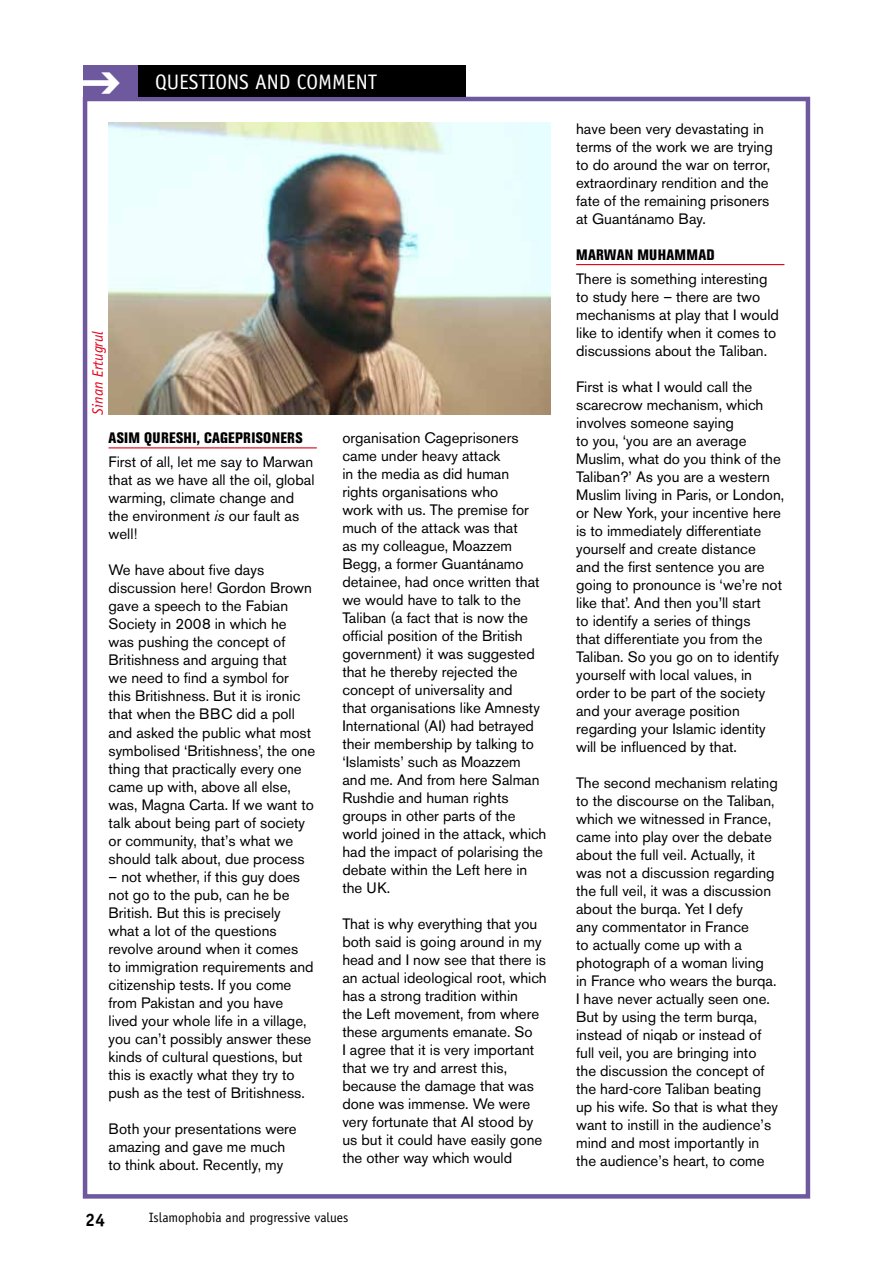
<style>
.page{position:relative;width:893px;height:1263px;background:#fff}
.page>*{position:absolute;margin:0;border:0;box-sizing:border-box;transform-origin:0 0}
.t1{font:21px "Officina Sans";color:#fff}
.t2{font:700 18px "Officina Sans";color:#000}
.t3{font:15px/18px "Akzidenz Grotesk BE";color:#000}
.t4{font:800 condensed 15px "Akzidenz Grotesk BE";letter-spacing:.02em;color:#000}
.t5{font:italic 15px "Officina Sans";color:#e2001a}
.t6{font:13.5px "Officina Sans";color:#000}
.s1{font-family:"Monotype Sorts";font-size:36px}
.s2{font-style:italic}
</style>
<div class="page">
<hr style="left:109px;top:447px;width:208px;height:1px;background:#e2001a">
<hr style="left:576px;top:264px;width:208px;height:1px;background:#e2001a">
<div style="left:83px;top:97px;width:727px;height:1101px;border:4px solid #6f599e"></div>
<div style="left:83px;top:66px;width:382px;height:31px;background:#000"></div>
<div style="left:83px;top:66px;width:54px;height:34px;background:#6f599e"></div>
<img style="left:109px;top:122px;width:442px;height:293px">
<h1 class="t1" style="left:82px;top:70px;width:297px"><span class="s1">Ô</span> QUESTIONS AND COMMENT</h1>
<p class="t5" style="left:89px;top:415px;width:85px;rotate:-90deg">Sinan Ertugrul</p>
<p class="t4" style="left:109px;top:429px;width:17px">ASIM</p>
<p class="t4" style="left:144px;top:429px;width:17px">QURESHI</p>
<p class="t4" style="left:196px;top:429px;width:25px">, CAGEPRISONERS</p>
<p class="t3" style="left:109px;top:453px;width:207px">First of all, let me say to Marwan that as we have all the oil, global warming, climate change and the environment <span class="s2">is</span> our fault as well!</p>
<p class="t3" style="left:109px;top:561px;width:208px">We have about five days discussion here! Gordon Brown gave a speech to the Fabian<br>Society in 2008 in which he was pushing the concept of<br>Britishness and arguing that<br>we need to find a symbol for<br>this Britishness. But it is ironic that when the BBC did a poll and asked the public what most symbolised ‘Britishness’, the one thing that practically every one came up with, above all else, was, Magna Carta. If we want to talk about being part of society or community, that’s what we should talk about, due process</p>
<p class="t3" style="left:109px;top:867px;width:207px">– not whether, if this guy does not go to the pub, can he be<br>British. But this is precisely what a lot of the questions revolve around when it comes to immigration requirements and citizenship tests. If you come from Pakistan and you have lived your whole life in a village, you can’t possibly answer these kinds of cultural questions, but this is exactly what they try to push as the test of Britishness.</p>
<p class="t3" style="left:109px;top:1119px;width:190px">Both your presentations were amazing and gave me much to think about. Recently, my</p>
<p class="t3" style="left:342px;top:429px;width:206px">organisation Cageprisoners came under heavy attack<br>in the media as did human rights organisations who<br>work with us. The premise for much of the attack was that<br>as my colleague, Moazzem<br>Begg, a former Guantánamo detainee, had once written that we would have to talk to the<br>Taliban (a fact that is now the official position of the British government) it was suggested that he thereby rejected the concept of universality and<br>that organisations like Amnesty<br>International (AI) had betrayed their membership by talking to ‘Islamists’ such as Moazzem and me. And from here Salman<br>Rushdie and human rights groups in other parts of the world joined in the attack, which had the impact of polarising the debate within the Left here in the UK.</p>
<p class="t3" style="left:342px;top:915px;width:206px">That is why everything that you both said is going around in my head and I now see that there is an actual ideological root, which has a strong tradition within<br>the Left movement, from where these arguments emanate. So<br>I agree that it is very important that we try and arrest this, because the damage that was done was immense. We were very fortunate that AI stood by us but it could have easily gone the other way which would</p>
<p class="t2" style="left:85px;top:1209px;width:22px">24</p>
<p class="t6" style="left:149px;top:1209px;width:201px">Islamophobia and progressive values</p>
<p class="t3" style="left:576px;top:120px;width:198px">have been very devastating in terms of the work we are trying to do around the war on terror, extraordinary rendition and the fate of the remaining prisoners at Guantánamo Bay.</p>
<p class="t4" style="left:576px;top:246px;width:84px">MARWAN MUHAMMA</p>
<p class="t4" style="left:706px;top:246px;width:10px">D</p>
<p class="t3" style="left:576px;top:270px;width:204px">There is something interesting to study here – there are two mechanisms at play that I would like to identify when it comes to discussions about the Taliban.</p>
<p class="t3" style="left:576px;top:378px;width:210px">First is what I would call the scarecrow mechanism, which involves someone saying<br>to you, ‘you are an average<br>Muslim, what do you think of the<br>Taliban?’ As you are a western<br>Muslim living in Paris, or London, or New York, your incentive here is to immediately differentiate yourself and create distance<br>and the first sentence you are going to pronounce is ‘we’re not like that’. And then you’ll start<br>to identify a series of things<br>that differentiate you from the<br>Taliban. So you go on to identify yourself with local values, in order to be part of the society and your average position regarding your Islamic identity will be influenced by that.</p>
<p class="t3" style="left:576px;top:774px;width:203px">The second mechanism relating to the discourse on the Taliban, which we witnessed in France, came into play over the debate about the full veil. Actually, it was not a discussion regarding the full veil, it was a discussion about the burqa. Yet I defy<br>any commentator in France<br>to actually come up with a photograph of a woman living in France who wears the burqa.<br>I have never actually seen one.<br>But by using the term burqa, instead of niqab or instead of full veil, you are bringing into the discussion the concept of the hard-core Taliban beating up his wife. So that is what they want to instill in the audience’s mind and most importantly in the audience’s heart, to come</p>
</div>
